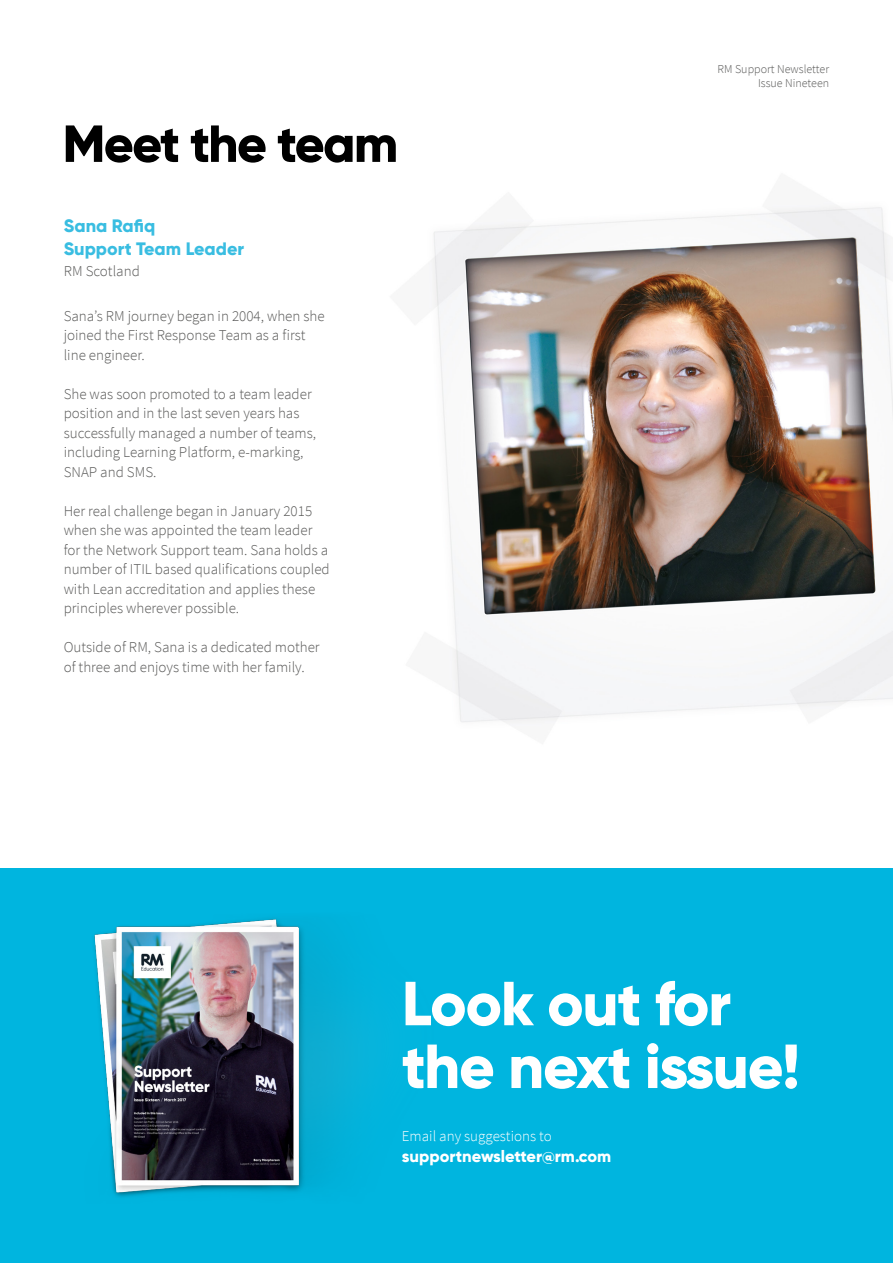
<style>
.page{position:relative;width:893px;height:1263px;background:#fff}
.page>*{position:absolute;margin:0;border:0;box-sizing:border-box;transform-origin:0 0}
.t1{font:800 62.1px/62.7px "Gilroy";letter-spacing:-.02em;color:#fff}
.t2{font:800 52.05px "Gilroy";letter-spacing:-.035em;color:#000}
.t3{font:800 18px/22.5px "Gilroy";color:#39bde1}
.t4{font:800 16.5px "Gilroy";color:#fff}
.t5{font:300 15px/19.5px "Source Sans Pro";color:#575756}
.t6{font:300 15px "Source Sans Pro";color:#fff}
.t7{font:300 12px/14.4px "Source Sans Pro";color:#575756;text-align:right}
</style>
<div class="page">
<img style="left:0;top:205px;width:893px;height:664px">
<div style="left:0;top:869px;width:893px;height:394px;background:#00b5df"></div>
<img style="left:94px;top:918px;width:261px;height:279px">
<h2 class="t2" style="left:63px;top:111px;width:337px">Meet the team</h2>
<p class="t3" style="left:64px;top:214px;width:182px">Sana Rafiq<br>Support Team Leader</p>
<p class="t5" style="left:64px;top:261px;width:78px">RM Scotland</p>
<p class="t5" style="left:64px;top:306px;width:262px">Sana’s RM journey began in 2004, when she joined the First Response Team as a first line engineer.</p>
<p class="t5" style="left:64px;top:384px;width:254px">She was soon promoted to a team leader position and in the last seven years has successfully managed a number of teams, including Learning Platform, e-marking, SNAP and SMS.</p>
<p class="t5" style="left:64px;top:501px;width:268px">Her real challenge began in January 2015 when she was appointed the team leader for the Network Support team. Sana holds a number of ITIL based qualifications coupled with Lean accreditation and applies these principles wherever possible.</p>
<p class="t5" style="left:64px;top:637px;width:258px">Outside of RM, Sana is a dedicated mother of three and enjoys time with her family.</p>
<p class="t7" style="left:717px;top:62px;width:113px">RM Support Newsletter<br>Issue Nineteen</p>
<h1 class="t1" style="left:402px;top:972px;width:399px">Look out for the next issue!</h1>
<p class="t6" style="left:402px;top:1127px;width:151px">Email any suggestions to</p>
<p class="t4" style="left:402px;top:1146px;width:211px">supportnewsletter@rm.com</p>
</div>
